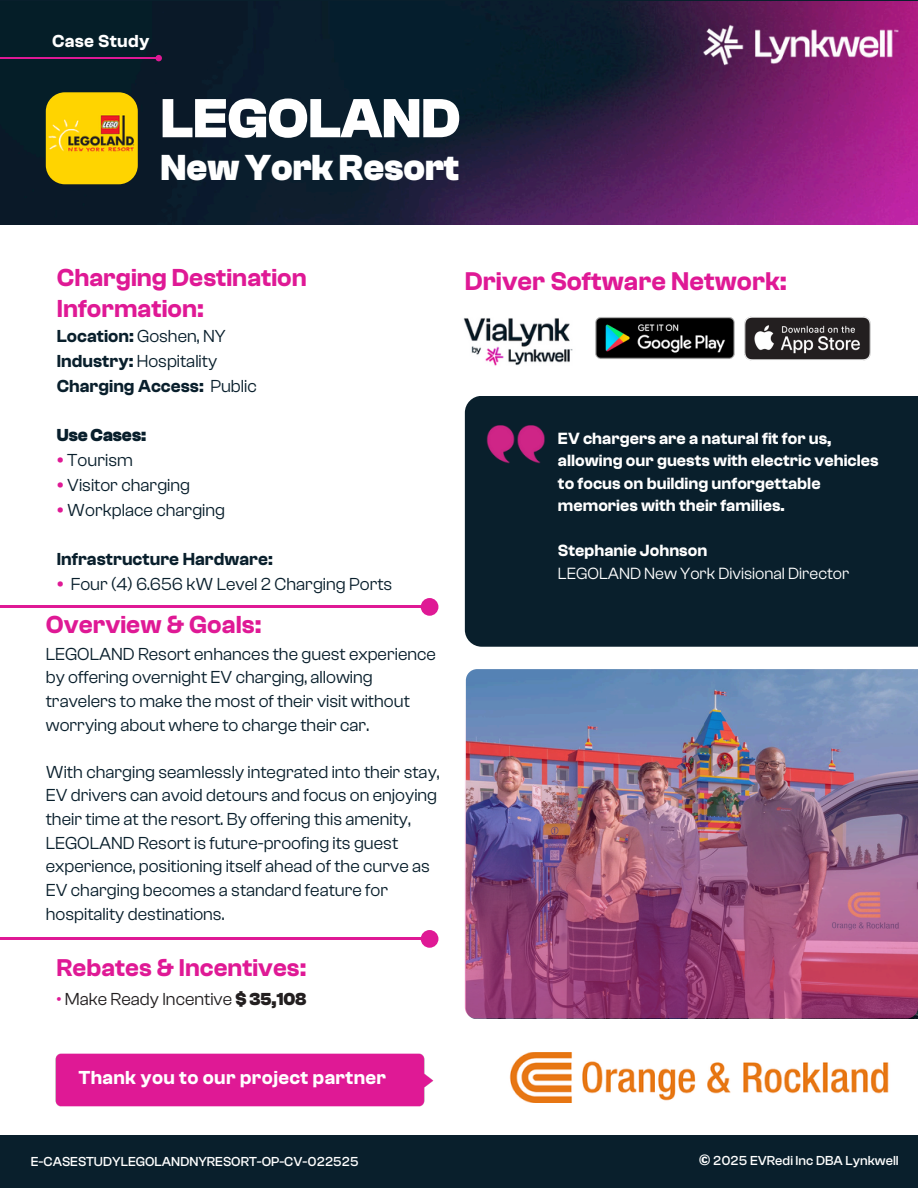
<style>
.page{position:relative;width:918px;height:1188px;background:#fff}
.page>*{position:absolute;margin:0;border:0;box-sizing:border-box;transform-origin:0 0}
.t1{font:700 57px "Clash Grotesk";color:#fff}
.t2{font:700 37.5px "Clash Grotesk";color:#fff}
.t3{font:600 26.55px "Clash Grotesk";color:#df1995}
.t4{font:600 25.5px/30.3px "Clash Grotesk";color:#df1995}
.t5{font:600 25.2px "Clash Grotesk";color:#df1995}
.t6{font:600 19.5px "Clash Grotesk";letter-spacing:.015em;color:#fff}
.t7{font:18px/23.7px "Clash Grotesk";color:#091f2c}
.t8{font:600 18px/24.8px "Clash Grotesk";color:#091f2c}
.t9{font:18px "Clash Grotesk";color:#231f20}
.t10{font:700 18px "Clash Grotesk";color:#091f2c}
.t11{font:600 18px "Clash Grotesk";letter-spacing:.015em;color:#fff}
.t12{font:600 16.8px/22.5px "Clash Grotesk";color:#fff}
.t13{font:16.8px "Clash Grotesk";color:#fff}
.t14{font:700 15px "IBM Plex Sans";color:#fff}
.t15{font:500 13.5px "Clash Grotesk";color:#fff}
.s1{font-weight:400}
.s2{font-weight:600;color:#df1995}
.s3{color:#df1995}
.s4{font-weight:700}
</style>
<div class="page">
<img style="left:0;top:1px;width:918px;height:224px">
<div style="left:0;top:1135px;width:918px;height:53px;background:#091f2c"></div>
<img style="left:463px;top:318px;width:110px;height:48px">
<div style="left:55px;top:1053px;width:379px;height:54px;background:#df1995"></div>
<img style="left:595px;top:317px;width:140px;height:42px">
<img style="left:744px;top:316px;width:127px;height:45px">
<hr style="left:0;top:58px;width:160px;height:1px;background:#df1995">
<div style="left:155px;top:55px;width:7px;height:6px;background:#df1995;border-radius:50%"></div>
<div style="left:465px;top:396px;width:453px;height:251px;background:#091f2c"></div>
<img style="left:486px;top:426px;width:60px;height:38px">
<img style="left:699px;top:12px;width:206px;height:59px">
<img style="left:509px;top:1052px;width:380px;height:50px">
<img style="left:46px;top:92px;width:92px;height:92px;border-radius:19px">
<img style="left:465px;top:667px;width:453px;height:351px;border-radius:11px">
<hr style="left:0;top:606px;width:433px;height:2px;background:#df1995">
<div style="left:421px;top:598px;width:17px;height:18px;background:#df1995;border-radius:50%"></div>
<hr style="left:0;top:938px;width:433px;height:2px;background:#df1995">
<div style="left:421px;top:930px;width:17px;height:18px;background:#df1995;border-radius:50%"></div>
<p class="t11" style="left:52px;top:31px;width:99px">Case Study</p>
<p class="t1" style="left:161px;top:87px;width:301px">LEGOLAND</p>
<p class="t2" style="left:161px;top:147px;width:300px">New YorkResort</p>
<h3 class="t4" style="left:57px;top:263px;width:252px">Charging Destination<br>Information:</h3>
<h3 class="t8" style="left:57px;top:324px;width:201px">Location: <span class="s1">Goshen, NY<br></span>Industry: <span class="s1">Hospitality<br></span>Charging Access: <span class="s1">Public</span></h3>
<h5 class="t10" style="left:57px;top:425px;width:91px">UseCases:</h5>
<h5 class="t7" style="left:57px;top:449px;width:78px"><span class="s2">•</span> Tourism</h5>
<h5 class="t7" style="left:57px;top:473px;width:135px"><span class="s2">•</span> Visitor charging</h5>
<h5 class="t7" style="left:57px;top:498px;width:170px"><span class="s2">•</span> Workplace charging</h5>
<h5 class="t8" style="left:57px;top:547px;width:217px">Infrastructure Hardware:</h5>
<h5 class="t7" style="left:57px;top:572px;width:337px"><span class="s2">•</span> Four (4) 6.656 kW Level 2 Charging Ports</h5>
<p class="t4" style="left:46px;top:609px;width:217px">Overview &amp; Goals:</p>
<p class="t7" style="left:46px;top:642px;width:392px">LEGOLAND Resort enhances the guest experience by offering overnight EV charging, allowing travelers to make the most of their visit without worrying about where to charge their car.</p>
<h1 class="t7" style="left:46px;top:760px;width:395px">With charging seamlessly integrated into their stay, EV drivers can avoid detours and focus on enjoying their time at the resort. By offering this amenity, LEGOLAND Resort is future-proofing its guest experience, positioning itself ahead of the curve as EV charging becomes a standard feature for hospitality destinations.</h1>
<h5 class="t5" style="left:56px;top:953px;width:251px">Rebates &amp; Incentives:</h5>
<h5 class="t9" style="left:56px;top:989px;width:252px"><span class="s3">•</span> Make Ready Incentive <span class="s4">$35,108</span></h5>
<h6 class="t6" style="left:79px;top:1066px;width:309px">Thank you to our project partner</h6>
<h3 class="t3" style="left:465px;top:266px;width:323px">Driver Software Network:</h3>
<p class="t12" style="left:558px;top:427px;width:322px">EV chargers are a natural fit for us, allowing our guests with electric vehicles to focus on building unforgettable memories with their families.</p>
<p class="t12" style="left:558px;top:539px;width:151px">Stephanie Johnson</p>
<p class="t13" style="left:558px;top:564px;width:293px">LEGOLAND New York Divisional Director</p>
<h4 class="t15" style="left:31px;top:1154px;width:329px">E-CASESTUDYLEGOLANDNYRESORT-OP-CV-022525</h4>
<p class="t14" style="left:699px;top:1150px;width:13px">©</p>
<h2 class="t15" style="left:713px;top:1153px;width:187px">2025 EVRedi Inc DBA Lynkwell</h2>
</div>
